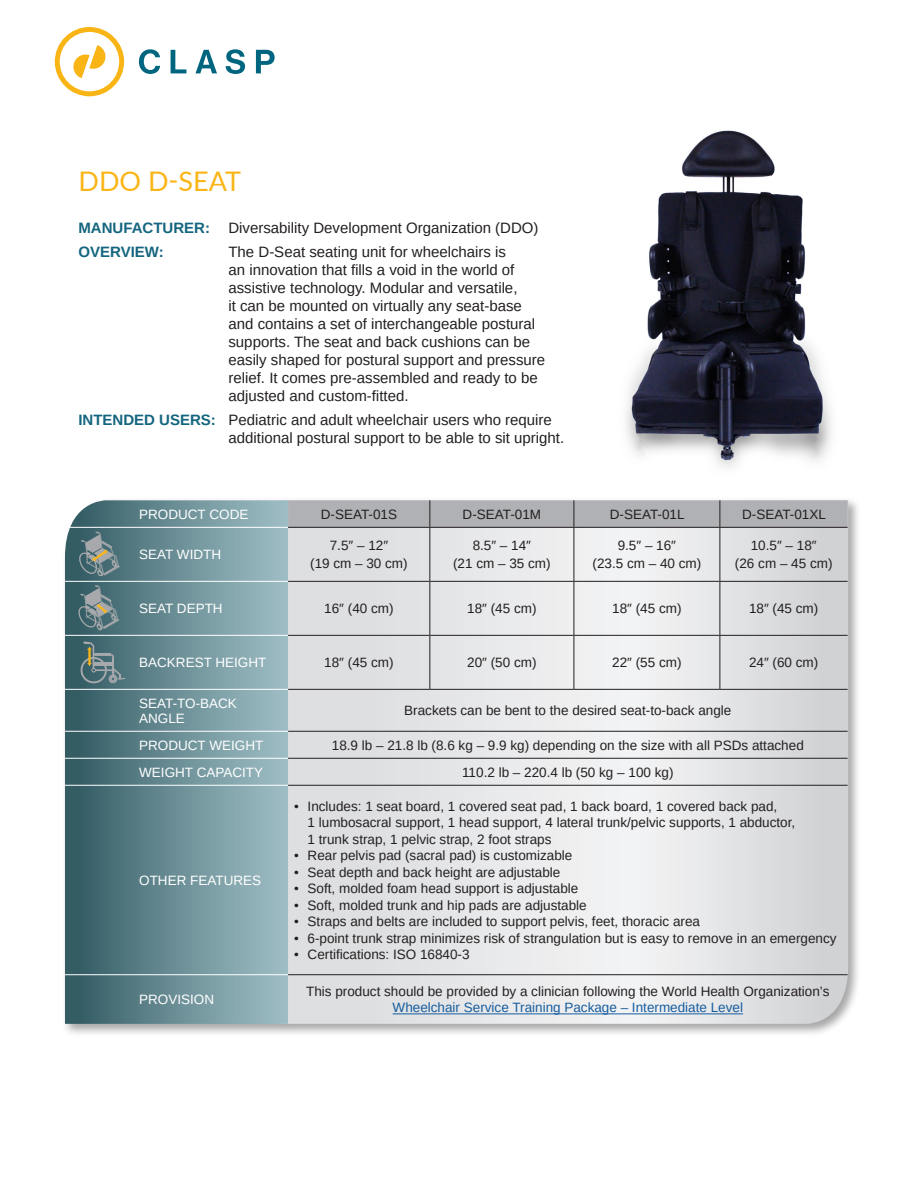
<style>
.page{position:relative;width:918px;height:1188px;background:#fff}
.page>*{position:absolute;margin:0;border:0;box-sizing:border-box;transform-origin:0 0}
.t1{font:27px "Lato";color:#fab517}
.t2{font:15px/18px "Arimo";color:#231f20}
.t3{font:700 15px "Arimo";color:#14657f}
.t4{font:13.5px/18px "Arimo";color:#231f20;text-align:center}
.t5{font:13.5px/15px "Arimo";color:#fff}
.s1{font-weight:700;color:#14657f}
.s2{color:#175d9e}
</style>
<div class="page">
<img style="left:626px;top:130px;width:206px;height:338px">
<div style="left:61px;top:497px;width:801px;height:540px;background:#231f20;opacity:.4"></div>
<svg style="left:288px;top:528px;width:560px;height:496px"></svg>
<svg style="left:65px;top:500px;width:223px;height:524px;background:#6c8f97"></svg>
<svg style="left:288px;top:500px;width:560px;height:27px;background:#afb0b3"></svg>
<hr style="left:429px;top:528px;width:1px;height:53px;background:#231f20">
<hr style="left:574px;top:528px;width:1px;height:53px;background:#231f20">
<hr style="left:720px;top:528px;width:1px;height:53px;background:#231f20">
<hr style="left:429px;top:582px;width:1px;height:53px;background:#231f20">
<hr style="left:574px;top:582px;width:1px;height:53px;background:#231f20">
<hr style="left:720px;top:582px;width:1px;height:53px;background:#231f20">
<hr style="left:429px;top:636px;width:1px;height:53px;background:#231f20">
<hr style="left:574px;top:636px;width:1px;height:53px;background:#231f20">
<hr style="left:720px;top:636px;width:1px;height:53px;background:#231f20">
<hr style="left:288px;top:689px;width:142px;height:1px;background:#231f20">
<hr style="left:430px;top:689px;width:144px;height:1px;background:#231f20">
<hr style="left:574px;top:689px;width:146px;height:1px;background:#231f20">
<hr style="left:720px;top:689px;width:128px;height:1px;background:#231f20">
<hr style="left:288px;top:731px;width:142px;height:1px;background:#231f20">
<hr style="left:430px;top:731px;width:144px;height:1px;background:#231f20">
<hr style="left:574px;top:731px;width:146px;height:1px;background:#231f20">
<hr style="left:720px;top:731px;width:128px;height:1px;background:#231f20">
<hr style="left:65px;top:689px;width:223px;height:1px;background:#fff">
<hr style="left:65px;top:731px;width:223px;height:1px;background:#fff">
<hr style="left:65px;top:635px;width:223px;height:1px;background:#fff">
<hr style="left:65px;top:581px;width:223px;height:1px;background:#fff">
<hr style="left:65px;top:527px;width:223px;height:1px;background:#fff">
<hr style="left:288px;top:527px;width:142px;height:1px;background:#231f20">
<hr style="left:430px;top:527px;width:144px;height:1px;background:#231f20">
<hr style="left:574px;top:527px;width:146px;height:1px;background:#231f20">
<hr style="left:720px;top:527px;width:128px;height:1px;background:#231f20">
<hr style="left:288px;top:581px;width:142px;height:1px;background:#231f20">
<hr style="left:430px;top:581px;width:144px;height:1px;background:#231f20">
<hr style="left:574px;top:581px;width:146px;height:1px;background:#231f20">
<hr style="left:720px;top:581px;width:128px;height:1px;background:#231f20">
<hr style="left:288px;top:635px;width:142px;height:1px;background:#231f20">
<hr style="left:430px;top:635px;width:144px;height:1px;background:#231f20">
<hr style="left:574px;top:635px;width:146px;height:1px;background:#231f20">
<hr style="left:720px;top:635px;width:128px;height:1px;background:#231f20">
<hr style="left:65px;top:758px;width:223px;height:1px;background:#fff">
<hr style="left:65px;top:785px;width:223px;height:1px;background:#fff">
<hr style="left:288px;top:758px;width:142px;height:1px;background:#231f20">
<hr style="left:430px;top:758px;width:144px;height:1px;background:#231f20">
<hr style="left:574px;top:758px;width:146px;height:1px;background:#231f20">
<hr style="left:720px;top:758px;width:128px;height:1px;background:#231f20">
<hr style="left:288px;top:785px;width:142px;height:1px;background:#231f20">
<hr style="left:430px;top:785px;width:144px;height:1px;background:#231f20">
<hr style="left:574px;top:785px;width:146px;height:1px;background:#231f20">
<hr style="left:720px;top:785px;width:128px;height:1px;background:#231f20">
<hr style="left:65px;top:974px;width:223px;height:1px;background:#fff">
<hr style="left:288px;top:974px;width:142px;height:1px;background:#231f20">
<hr style="left:430px;top:974px;width:144px;height:1px;background:#231f20">
<hr style="left:574px;top:974px;width:146px;height:1px;background:#231f20">
<hr style="left:720px;top:974px;width:128px;height:1px;background:#231f20">
<hr style="left:393px;top:1013px;width:350px;height:1px;background:#175d9e">
<svg style="left:79px;top:532px;width:41px;height:44px;background:#677f81"></svg>
<svg style="left:78px;top:585px;width:41px;height:45px;background:#647d81"></svg>
<svg style="left:88px;top:610px;width:11px;height:7px"></svg>
<svg style="left:81px;top:641px;width:44px;height:43px;background:#5f7a7d"></svg>
<svg style="left:139px;top:49px;width:21px;height:25px"></svg>
<svg style="left:171px;top:50px;width:15px;height:23px"></svg>
<svg style="left:196px;top:50px;width:21px;height:23px"></svg>
<svg style="left:226px;top:49px;width:19px;height:25px"></svg>
<svg style="left:256px;top:50px;width:19px;height:23px"></svg>
<svg style="left:55px;top:27px;width:69px;height:69px"></svg>
<p class="t1" style="left:78px;top:161px;width:164px">DDO D-SEAT</p>
<p class="t2" style="left:78px;top:219px;width:462px"><span class="s1">MANUFACTURER:</span> Diversability Development Organization (DDO)</p>
<p class="t3" style="left:78px;top:241px;width:87px">OVERVIEW:</p>
<p class="t2" style="left:228px;top:243px;width:318px">The D-Seat seating unit for wheelchairs is<br>an innovation that fills a void in the world of assistive technology. Modular and versatile,<br>it can be mounted on virtually any seat-base and contains a set of interchangeable postural supports. The seat and back cushions can be easily shaped for postural support and pressure relief. It comes pre-assembled and ready to be adjusted and custom-fitted.</p>
<p class="t2" style="left:228px;top:411px;width:337px;text-indent:-150px"><span class="s1">INTENDED USERS:</span> Pediatric and adult wheelchair users who require additional postural support to be able to sit upright.</p>
<p class="t5" style="left:139px;top:507px;width:111px">PRODUCT CODE</p>
<p class="t4" style="left:321px;top:505px;width:78px">D-SEAT-01S</p>
<p class="t4" style="left:463px;top:505px;width:80px">D-SEAT-01M</p>
<p class="t4" style="left:610px;top:505px;width:76px">D-SEAT-01L</p>
<p class="t4" style="left:742px;top:505px;width:85px">D-SEAT-01XL</p>
<p class="t5" style="left:139px;top:547px;width:84px">SEAT WIDTH</p>
<p class="t4" style="left:310px;top:537px;width:99px">7.5″ – 12″<br>(19 cm – 30 cm)</p>
<p class="t4" style="left:453px;top:537px;width:99px">8.5″ – 14″<br>(21 cm – 35 cm)</p>
<p class="t4" style="left:593px;top:537px;width:110px">9.5″ – 16″<br>(23.5 cm – 40 cm)</p>
<p class="t4" style="left:735px;top:537px;width:99px">10.5″ – 18″<br>(26 cm – 45 cm)</p>
<p class="t5" style="left:139px;top:601px;width:85px">SEAT DEPTH</p>
<p class="t4" style="left:324px;top:600px;width:71px">16″ (40 cm)</p>
<p class="t4" style="left:467px;top:600px;width:71px">18″ (45 cm)</p>
<p class="t4" style="left:612px;top:600px;width:71px">18″ (45 cm)</p>
<p class="t4" style="left:749px;top:600px;width:71px">18″ (45 cm)</p>
<p class="t5" style="left:139px;top:655px;width:129px">BACKREST HEIGHT</p>
<p class="t4" style="left:324px;top:654px;width:71px">18″ (45 cm)</p>
<p class="t4" style="left:467px;top:654px;width:71px">20″ (50 cm)</p>
<p class="t4" style="left:612px;top:654px;width:71px">22″ (55 cm)</p>
<p class="t4" style="left:749px;top:654px;width:71px">24″ (60 cm)</p>
<p class="t5" style="left:139px;top:696px;width:99px">SEAT-TO-BACK<br>ANGLE</p>
<p class="t4" style="left:404px;top:702px;width:329px">Brackets can be bent to the desired seat-to-back angle</p>
<p class="t5" style="left:139px;top:738px;width:126px">PRODUCT WEIGHT</p>
<p class="t4" style="left:332px;top:736px;width:474px">18.9 lb – 21.8 lb (8.6 kg – 9.9 kg) depending on the size with all PSDs attached</p>
<p class="t5" style="left:139px;top:765px;width:126px">WEIGHT CAPACITY</p>
<p class="t4" style="left:462px;top:763px;width:213px">110.2 lb – 220.4 lb (50 kg – 100 kg)</p>
<p class="t5" style="left:139px;top:873px;width:124px">OTHER FEATURES</p>
<p class="t4" style="left:308px;top:798px;width:489px;line-height:16.5px;text-align:left;text-indent:-14px">• Includes: 1 seat board, 1 covered seat pad, 1 back board, 1 covered back pad,<br>1 lumbosacral support, 1 head support, 4 lateral trunk/pelvic supports, 1 abductor,<br>1 trunk strap, 1 pelvic strap, 2 foot straps</p>
<p class="t4" style="left:294px;top:847px;width:280px">• Rear pelvis pad (sacral pad) is customizable</p>
<p class="t4" style="left:294px;top:863px;width:268px">• Seat depth and back height are adjustable</p>
<p class="t4" style="left:294px;top:880px;width:286px">• Soft, molded foam head support is adjustable</p>
<p class="t4" style="left:294px;top:896px;width:294px">• Soft, molded trunk and hip pads are adjustable</p>
<p class="t4" style="left:294px;top:913px;width:407px">• Straps and belts are included to support pelvis, feet, thoracic area</p>
<p class="t4" style="left:294px;top:929px;width:544px">• 6-point trunk strap minimizes risk of strangulation but is easy to remove in an emergency</p>
<p class="t4" style="left:294px;top:946px;width:177px">• Certifications: ISO 16840-3</p>
<p class="t5" style="left:139px;top:992px;width:77px">PROVISION</p>
<p class="t4" style="left:306px;top:983px;width:525px;line-height:16.5px">This product should be provided by a clinician following the World Health Organization’s<br><span class="s2">Wheelchair Service Training Package – Intermediate Level</span></p>
</div>
